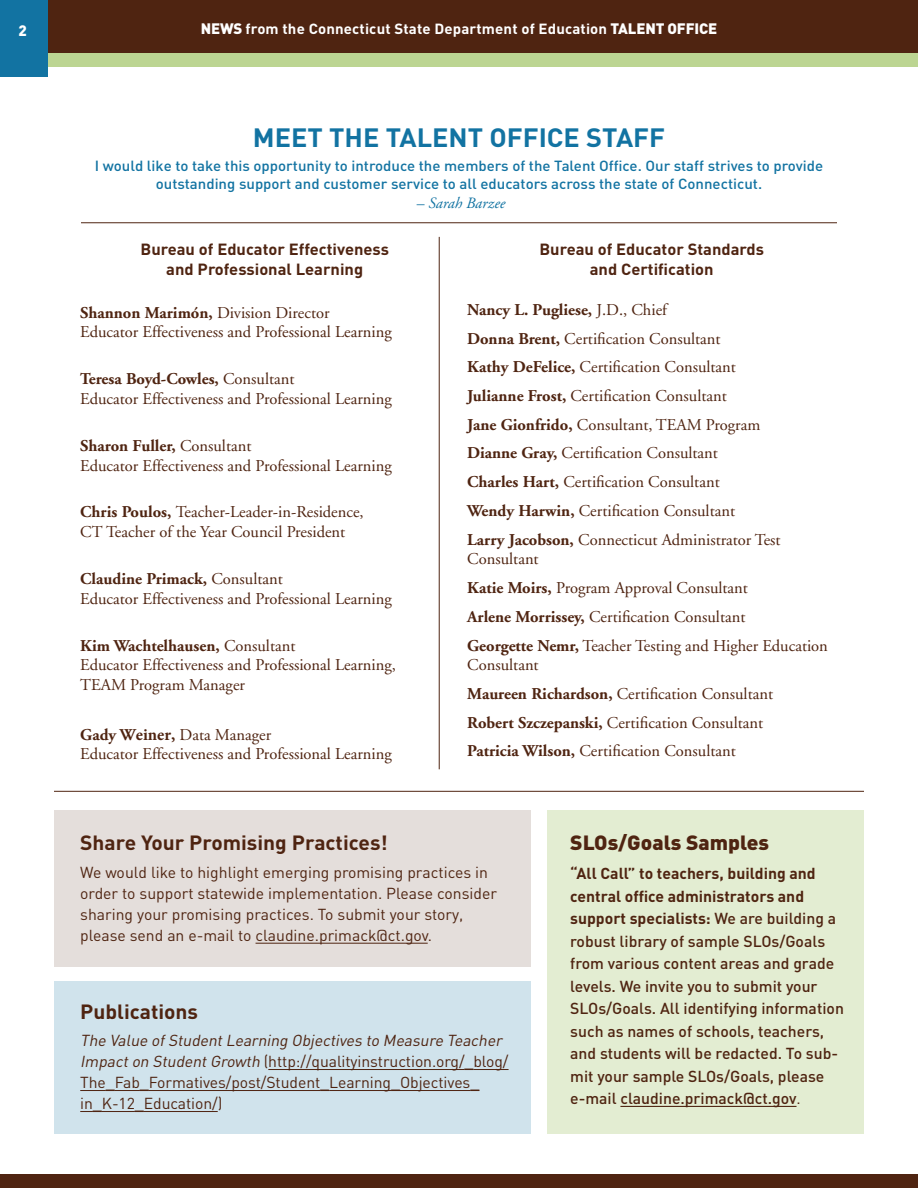
<style>
.page{position:relative;width:918px;height:1188px;background:#fff}
.page>*{position:absolute;margin:0;border:0;box-sizing:border-box;transform-origin:0 0}
.t1{font:700 26.25px "DIN";color:#1273a2}
.t2{font:700 20.4px "DIN";color:#4f2411}
.t3{font:900 20.4px "DIN";color:#4f2411}
.t4{font:16.5px/28.7px "Adobe Garamond";color:#4f2411}
.t5{font:700 16.05px/19.8px "DIN";color:#4f2411;text-align:center}
.t6{font:15.75px/21px "DIN";color:#4f2411}
.t7{font:500 15.75px/22.5px "DIN";color:#4f2411}
.t8{font:italic 15.75px "Adobe Garamond";color:#1273a2}
.t9{font:900 15px "DIN";color:#fff}
.t10{font:500 14.55px/18px "DIN";color:#1273a2;text-align:center}
.t11{font:700 14.55px "DIN";letter-spacing:.01em;color:#fff}
.s1{font-weight:900;font-size:15px}
.s2{font-style:normal}
.s3{font-weight:700}
.s4{font-family:"Minion Pro";font-weight:700}
.s5{font-style:italic}
.s6{font-weight:500}
.s7{font-weight:400}
</style>
<div class="page">
<div style="left:48px;top:0;width:870px;height:54px;background:#4f2411"></div>
<div style="left:0;top:0;width:48px;height:77px;background:#1273a2"></div>
<div style="left:48px;top:54px;width:870px;height:13px;background:#bcd592"></div>
<div style="left:0;top:1174px;width:918px;height:14px;background:#4f2411"></div>
<div style="left:547px;top:810px;width:317px;height:324px;background:#e3edd2"></div>
<div style="left:54px;top:810px;width:477px;height:157px;background:#e4dedb"></div>
<div style="left:54px;top:981px;width:477px;height:153px;background:#d0e3ec"></div>
<hr style="left:439px;top:237px;width:1px;height:532px;background:#4f2411">
<hr style="left:256px;top:943px;width:172px;height:1px;background:#4f2411">
<hr style="left:268px;top:1069px;width:197px;height:1px;background:#4f2411">
<hr style="left:473px;top:1069px;width:36px;height:1px;background:#4f2411">
<svg style="left:80px;top:1090px;width:69px;height:1px"></svg>
<hr style="left:149px;top:1090px;width:171px;height:1px;background:#4f2411">
<hr style="left:329px;top:1090px;width:62px;height:1px;background:#4f2411">
<hr style="left:400px;top:1090px;width:70px;height:1px;background:#4f2411">
<svg style="left:80px;top:1111px;width:22px;height:1px"></svg>
<hr style="left:102px;top:1111px;width:33px;height:1px;background:#4f2411">
<hr style="left:144px;top:1111px;width:74px;height:1px;background:#4f2411">
<hr style="left:54px;top:791px;width:810px;height:1px;background:#4f2411">
<hr style="left:620px;top:1106px;width:177px;height:1px;background:#4f2411">
<hr style="left:81px;top:222px;width:756px;height:1px;background:#4f2411">
<p class="t9" style="left:18px;top:21px;width:10px">2</p>
<p class="t11" style="left:201px;top:19px;width:518px"><span class="s1">NEWS</span> from the Connecticut State Department of Education <span class="s1">TALENT OFFICE</span></p>
<h1 class="t1" style="left:253px;top:120px;width:414px">MEET THE TALENT OFFICE STAFF</h1>
<p class="t10" style="left:95px;top:157px;width:730px">I would like to take this opportunity to introduce the members of the Talent Office. Our staff strives to provide outstanding support and customer service to all educators across the state of Connecticut.</p>
<p class="t8" style="left:417px;top:195px;width:90px"><span class="s2">–</span> Sarah Barzee</p>
<p class="t5" style="left:140px;top:239px;width:250px">Bureau of Educator Effectiveness and Professional Learning</p>
<p class="t4" style="left:80px;top:303px;width:313px;line-height:19.8px"><span class="s3">Shannon Marimón,</span> Division Director<br>Educator Effectiveness and Professional Learning</p>
<p class="t4" style="left:80px;top:369px;width:313px;line-height:19.8px"><span class="s3">Teresa Boyd-Cowles,</span> Consultant<br>Educator Effectiveness and Professional Learning</p>
<p class="t4" style="left:80px;top:436px;width:313px;line-height:19.8px"><span class="s3">Sharon Fuller,</span> Consultant<br>Educator Effectiveness and Professional Learning</p>
<p class="t4" style="left:80px;top:503px;width:285px;line-height:19.8px"><span class="s3">Chris Poulos,</span> Teacher-Leader-in-Residence,<br>CT Teacher of the Year Council President</p>
<p class="t4" style="left:80px;top:569px;width:313px;line-height:19.8px"><span class="s3">Claudine Primack,</span> Consultant<br>Educator Effectiveness and Professional Learning</p>
<p class="t4" style="left:80px;top:636px;width:317px;line-height:19.8px"><span class="s3">Kim Wachtelhausen,</span> Consultant<br>Educator Effectiveness and Professional Learning,<br>TEAM Program Manager</p>
<p class="t4" style="left:80px;top:725px;width:313px;line-height:19.8px"><span class="s3">Gady W</span><span class="s4">einer</span><span class="s3">,</span> Data Manager<br>Educator Effectiveness and Professional Learning</p>
<p class="t5" style="left:539px;top:239px;width:226px">Bureau of Educator Standards and Certification</p>
<p class="t4" style="left:467px;top:296px;width:315px"><span class="s3">Nancy L. Pugliese,</span> J.D., Chief<br><span class="s3">Donna Brent,</span> Certification Consultant<br><span class="s3">Kathy DeFelice,</span> Certification Consultant <span class="s3">Julianne Frost,</span> Certification Consultant<br><span class="s3">Jane Gionfrido,</span> Consultant, TEAM Program <span class="s3">Dianne Gray,</span> Certification Consultant<br><span class="s3">Charles Hart,</span> Certification Consultant<br><span class="s3">Wendy Harwin,</span> Certification Consultant<br><span class="s3">Larry Jacobson,</span> Connecticut Administrator Test</p>
<p class="t4" style="left:467px;top:545px;width:362px">Consultant<br><span class="s3">Katie Moirs,</span> Program Approval Consultant<br><span class="s3">Arlene Morrissey,</span> Certification Consultant<br><span class="s3">Georgette Nemr,</span> Teacher Testing and Higher Education</p>
<p class="t4" style="left:467px;top:651px;width:307px">Consultant<br><span class="s3">Maureen Richardson,</span> Certification Consultant <span class="s3">Robert Szczepanski,</span> Certification Consultant <span class="s3">Patricia Wilson,</span> Certification Consultant</p>
<p class="t2" style="left:80px;top:830px;width:309px">Share Your Promising Practices!</p>
<p class="t6" style="left:80px;top:862px;width:418px">We would like to highlight emerging promising practices in order to support statewide implementation. Please consider sharing your promising practices. To submit your story, please send an e-mail to claudine.primack@ct.gov.</p>
<p class="t2" style="left:80px;top:998px;width:119px">Publications</p>
<p class="t6" style="left:80px;top:1030px;width:430px"><span class="s5">The Value ofStudentLearning Objectives to Measure Teacher Impacton StudentGrowth</span> (http://qualityinstruction.org/<span class="s6">_</span>blog/ The<span class="s6">_</span>Fab<span class="s6">_</span>Formatives/post/Student<span class="s6">_</span>Learning<span class="s6">_</span>Objectives<span class="s6">_ </span>in<span class="s6">_</span>K-12<span class="s6">_</span>Education/)</p>
<p class="t3" style="left:570px;top:829px;width:200px">SLOs/Goals Samples</p>
<p class="t7" style="left:570px;top:862px;width:275px"><span class="s3">“All Call” to teachers, building and central office administrators and support specialists:</span> We are building a robust library of sample SLOs/Goals from various content areas and grade levels. We invite you to submit your SLOs/Goals. All identifying information such as names of schools, teachers, and students will be redacted. To sub&shy;mit your sample SLOs/Goals, please e-mail claudine.primack@ct.gov<span class="s7">.</span></p>
</div>
